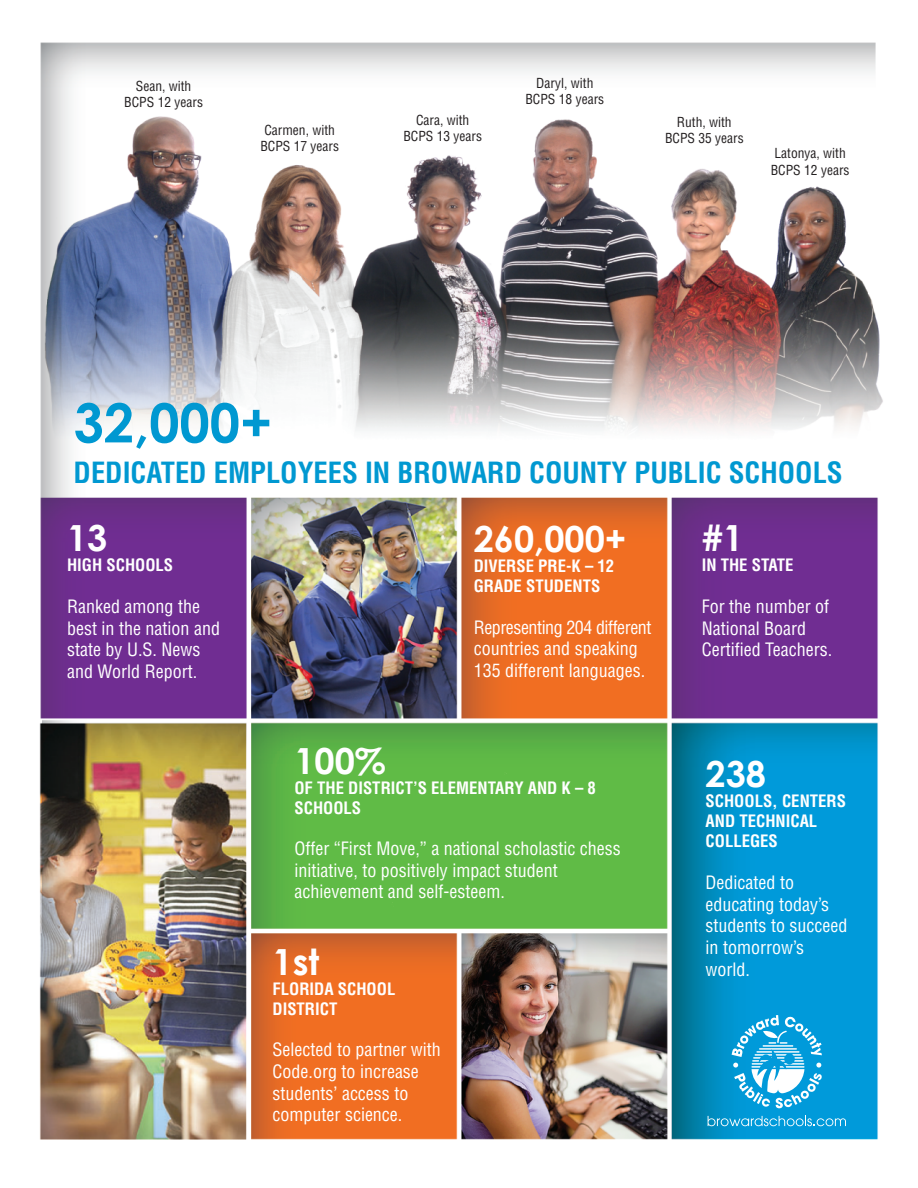
<style>
.page{position:relative;width:918px;height:1188px;background:#fff}
.page>*{position:absolute;margin:0;border:0;box-sizing:border-box;transform-origin:0 0}
.t1{font:700 54px "Century Gothic";color:#0098d1}
.t2{font:700 36px "Century Gothic";color:#fff}
.t3{font:700 condensed 28.5px "Helvetica";color:#0098d1}
.t4{font:condensed 18px/21.6px "Helvetica";color:#fff}
.t5{font:700 condensed 16.65px/20px "Helvetica";color:#fff}
.t6{font:condensed 13.5px/16.2px "Helvetica";color:#231f20;text-align:center}
</style>
<div class="page">
<img style="left:39px;top:42px;width:844px;height:1097px">
<svg style="left:708px;top:1116px;width:138px;height:10px"></svg>
<svg style="left:732px;top:1015px;width:90px;height:93px"></svg>
<p class="t6" style="left:124px;top:78px;width:80px">Sean, with<br>BCPS 12 years</p>
<p class="t6" style="left:260px;top:122px;width:80px">Carmen, with<br>BCPS 17 years</p>
<p class="t6" style="left:403px;top:112px;width:80px">Cara, with<br>BCPS 13 years</p>
<p class="t6" style="left:525px;top:74px;width:80px">Daryl, with<br>BCPS 18 years</p>
<p class="t6" style="left:665px;top:114px;width:80px">Ruth, with<br>BCPS 35 years</p>
<p class="t6" style="left:771px;top:145px;width:80px;text-align:left">Latonya, with<br>BCPS 12 years</p>
<h1 class="t1" style="left:74px;top:389px;width:200px">32,000+</h1>
<h3 class="t3" style="left:74px;top:455px;width:771px">DEDICATED EMPLOYEES IN BROWARD COUNTY PUBLIC SCHOOLS</h3>
<h2 class="t2" style="left:67px;top:516px;width:42px">13</h2>
<p class="t5" style="left:67px;top:555px;width:108px">HIGH SCHOOLS</p>
<p class="t4" style="left:67px;top:596px;width:154px">Ranked among the best in the nation and state by U.S. News and World Report.</p>
<h2 class="t2" style="left:474px;top:516px;width:154px">260,000+</h2>
<p class="t5" style="left:474px;top:556px;width:142px">DIVERSE PRE-K – 12<br>GRADE STUDENTS</p>
<p class="t4" style="left:474px;top:616px;width:179px">Representing 204 different countries and speaking<br>135 different languages.</p>
<h2 class="t2" style="left:294px;top:738px;width:93px">100%</h2>
<p class="t5" style="left:294px;top:777px;width:303px">OF THE DISTRICT’S ELEMENTARY AND K – 8<br>SCHOOLS</p>
<p class="t4" style="left:294px;top:838px;width:328px">Offer “First Move,” a national scholastic chess initiative, to positively impact student achievement and self-esteem.</p>
<h2 class="t2" style="left:273px;top:939px;width:48px">1st</h2>
<p class="t5" style="left:273px;top:979px;width:124px">FLORIDA SCHOOL<br>DISTRICT</p>
<p class="t4" style="left:273px;top:1039px;width:170px">Selected to partner with<br>Code.org to increase students’ access to computer science.</p>
<h2 class="t2" style="left:702px;top:516px;width:43px">#1</h2>
<p class="t5" style="left:702px;top:555px;width:93px">IN THE STATE</p>
<p class="t4" style="left:702px;top:596px;width:132px">For the number of<br>National Board<br>Certified Teachers.</p>
<h2 class="t2" style="left:706px;top:752px;width:62px">238</h2>
<p class="t5" style="left:706px;top:791px;width:142px">SCHOOLS, CENTERS<br>AND TECHNICAL<br>COLLEGES</p>
<p class="t4" style="left:706px;top:872px;width:143px">Dedicated to educating today’s students to succeed in tomorrow’s</p>
<p class="t4" style="left:706px;top:958px;width:46px">world.</p>
</div>
